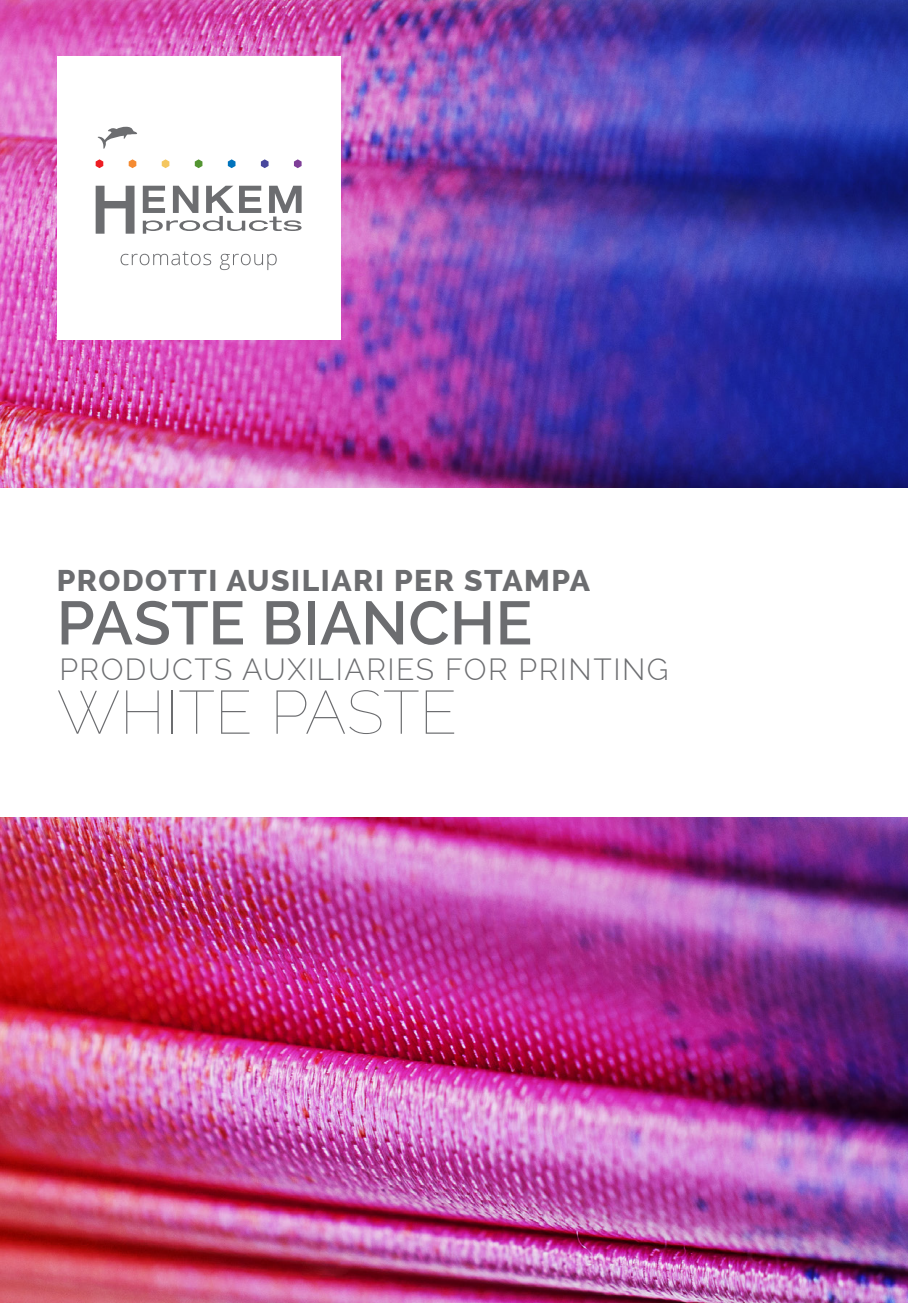
<style>
.page{position:relative;width:908px;height:1304px;background:#fff}
.page>*{position:absolute;margin:0;border:0;box-sizing:border-box;transform-origin:0 0}
.t1{font:600 61px "Raleway";color:#6c6d70}
.t2{font:100 61px "Raleway";letter-spacing:-.005em;color:#6c6d70}
.t3{font:300 30px "Raleway";letter-spacing:.05em;color:#6c6d70}
.t4{font:800 30px "Raleway";letter-spacing:.05em;color:#6c6d70}
</style>
<div class="page">
<img style="left:0;top:0;width:907px;height:1303px">
<div style="left:57px;top:57px;width:283px;height:283px;background:#fff"></div>
<svg style="left:120px;top:251px;width:156px;height:19px"></svg>
<svg style="left:96px;top:127px;width:205px;height:107px"></svg>
<div style="left:0;top:488px;width:907px;height:328px;background:#fff"></div>
<p class="t4" style="left:57px;top:563px;width:534px">PRODOTTI AUSILIARI PER STAMPA</p>
<h1 class="t1" style="left:57px;top:588px;width:477px">PASTE BIANCHE</h1>
<p class="t3" style="left:59px;top:652px;width:610px">PRODUCTS AUXILIARIES FOR PRINTING</p>
<h1 class="t2" style="left:57px;top:676px;width:402px">WHITE PASTE</h1>
</div>
